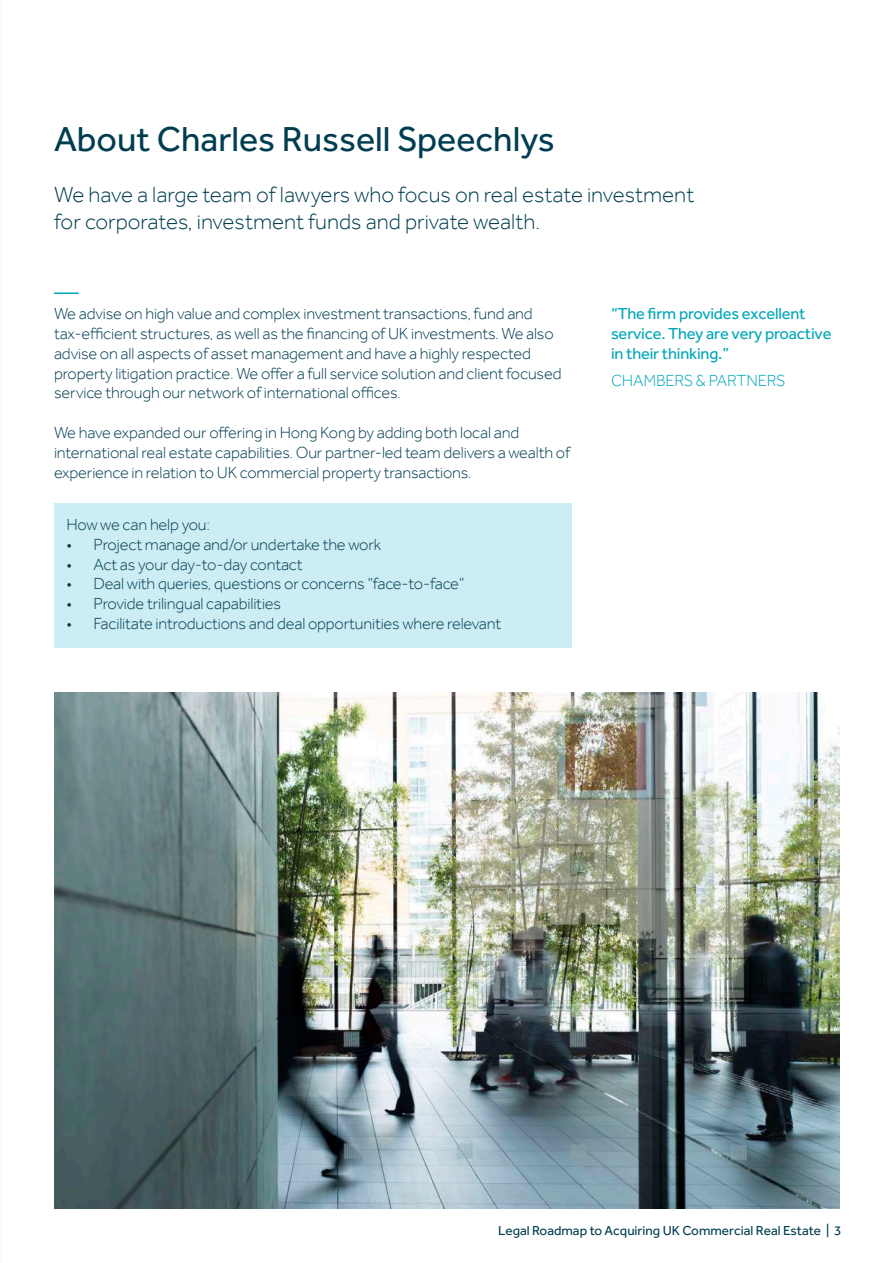
<style>
.page{position:relative;width:893px;height:1263px;background:#fff}
.page>*{position:absolute;margin:0;border:0;box-sizing:border-box;transform-origin:0 0}
.t1{font:35.85px "Effra";color:#013d50}
.t2{font:300 22.5px/27px "Effra";color:#013d50}
.t3{font:300 16.5px/19.8px "Effra";letter-spacing:-.01em;color:#013d50}
.t4{font:16.5px/19.8px "Effra";letter-spacing:-.01em;color:#00a6b9}
.t5{font:300 16.5px "Effra";letter-spacing:-.01em;color:#00a6b9}
.t6{font:13.5px "Effra";color:#013d50}
</style>
<div class="page">
<div style="left:54px;top:503px;width:517px;height:145px;background:#cdedf5"></div>
<hr style="left:54px;top:292px;width:25px;height:2px;background:#00a6b9">
<img style="left:54px;top:693px;width:786px;height:516px">
<h1 class="t1" style="left:54px;top:119px;width:502px">About Charles Russell Speechlys</h1>
<h2 class="t2" style="left:54px;top:181px;width:642px">We have a large team of lawyers who focus on real estate investment for corporates, investment funds and private wealth.</h2>
<p class="t3" style="left:54px;top:304px;width:509px">We advise on high value and complex investment transactions, fund and tax-efficient structures, as well as the financing of UK investments. We also advise on all aspects of asset management and have a highly respected property litigation practice. We offer a full service solution and client focused service through our network of international offices.</p>
<p class="t3" style="left:54px;top:422px;width:518px">We have expanded our offering in Hong Kong by adding both local and international real estate capabilities. Our partner-led team delivers a wealth of experience in relation to UK commercial property transactions.</p>
<p class="t3" style="left:66px;top:514px;width:145px">How we can help you:</p>
<p class="t3" style="left:66px;top:534px;width:316px">• Project manage and/or undertake the work</p>
<p class="t3" style="left:66px;top:554px;width:238px">• Act as your day-to-day contact</p>
<p class="t3" style="left:66px;top:574px;width:400px">• Deal with queries, questions or concerns “face-to-face”</p>
<p class="t3" style="left:66px;top:594px;width:216px">• Provide trilingual capabilities</p>
<p class="t3" style="left:66px;top:613px;width:437px">• Facilitate introductions and deal opportunities where relevant</p>
<p class="t4" style="left:611px;top:304px;width:222px">“The firm provides excellent service. They are very proactive in their thinking.”</p>
<p class="t5" style="left:611px;top:370px;width:176px">CHAMBERS &amp; PARTNERS</p>
<p class="t6" style="left:498px;top:1222px;width:345px">Legal Roadmap to Acquiring UK Commercial Real Estate | 3</p>
</div>
